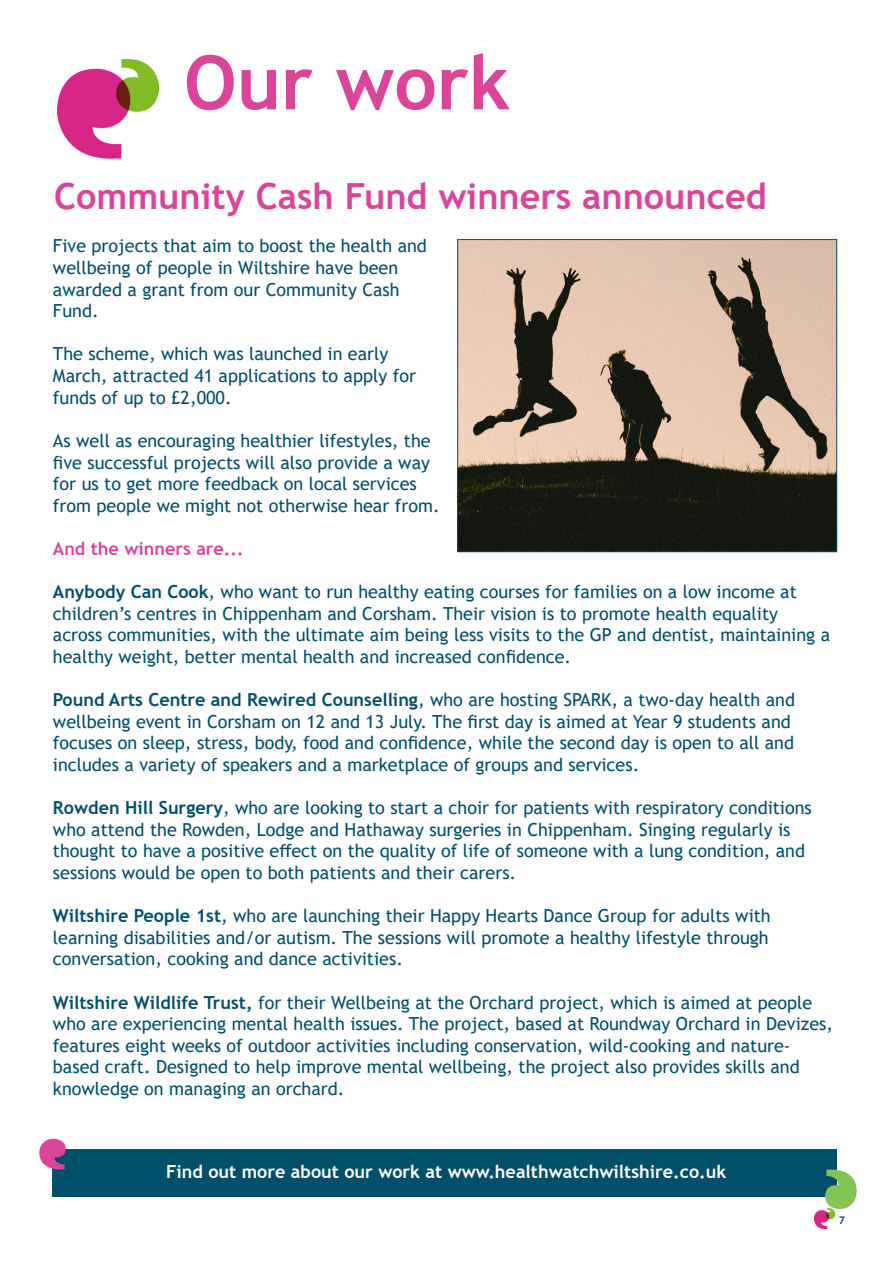
<style>
.page{position:relative;width:893px;height:1263px;background:#fff}
.page>*{position:absolute;margin:0;border:0;box-sizing:border-box;transform-origin:0 0}
.t1{font:700 75px "Trebuchet MS";color:#da4599}
.t2{font:700 36px "Trebuchet MS";color:#da4599}
.t3{font:18px/21.6px "Trebuchet MS";color:#004f6b}
.t4{font:700 18px "Trebuchet MS";color:#fff}
.t5{font:700 18px "Trebuchet MS";color:#da4599}
.t6{font:700 10.5px "Trebuchet MS";color:#004f6b}
.s1{font-weight:700}
</style>
<div class="page">
<img style="left:814px;top:1209px;width:20px;height:19px">
<img style="left:57px;top:60px;width:101px;height:99px">
<img style="left:459px;top:241px;width:376px;height:309px">
<div style="left:457px;top:239px;width:380px;height:313px;border:1px solid #004f6b"></div>
<div style="left:52px;top:1149px;width:785px;height:48px;background:#004f6b"></div>
<svg style="left:39px;top:1139px;width:27px;height:31px"></svg>
<svg style="left:825px;top:1169px;width:32px;height:40px"></svg>
<p class="t1" style="left:184px;top:36px;width:328px">Our work</p>
<p class="t2" style="left:54px;top:174px;width:714px">Community Cash Fund winners announced</p>
<p class="t3" style="left:53px;top:235px;width:376px">Five projects that aim to boost the health and wellbeing of people in Wiltshire have been awarded a grant from our Community Cash Fund.</p>
<p class="t3" style="left:53px;top:343px;width:365px">The scheme, which was launched in early<br>March, attracted 41 applications to apply for funds of up to £2,000.</p>
<p class="t3" style="left:53px;top:430px;width:388px">As well as encouraging healthier lifestyles, the five successful projects will also provide a way for us to get more feedback on local services from people we might not otherwise hear from.</p>
<p class="t5" style="left:53px;top:537px;width:192px">And the winners are...</p>
<p class="t3" style="left:53px;top:581px;width:779px"><span class="s1">Anybody Can Cook</span>, who want to run healthy eating courses for families on a low income at children’s centres in Chippenham and Corsham. Their vision is to promote health equality across communities, with the ultimate aim being less visits to the GP and dentist, maintaining a healthy weight, better mental health and increased confidence.</p>
<p class="t3" style="left:53px;top:689px;width:744px"><span class="s1">Pound Arts Centre and Rewired Counselling</span>, who are hosting SPARK, a two-day health and wellbeing event in Corsham on 12 and 13 July. The first day is aimed at Year 9 students and focuses on sleep, stress, body, food and confidence, while the second day is open to all and includes a variety of speakers and a marketplace of groups and services.</p>
<p class="t3" style="left:53px;top:797px;width:760px"><span class="s1">Rowden Hill Surgery</span>, who are looking to start a choir for patients with respiratory conditions who attend the Rowden, Lodge and Hathaway surgeries in Chippenham. Singing regularly is thought to have a positive effect on the quality of life of someone with a lung condition, and sessions would be open to both patients and their carers.</p>
<p class="t3" style="left:53px;top:905px;width:719px;text-align:justify"><span class="s1">Wiltshire People 1st</span>, who are launching their Happy Hearts Dance Group for adults with learning disabilities and/or autism. The sessions will promote a healthy lifestyle through conversation, cooking and dance activities.</p>
<p class="t3" style="left:53px;top:991px;width:782px"><span class="s1">Wiltshire Wildlife Trust,</span> for their Wellbeing at the Orchard project, which is aimed at people who are experiencing mental health issues. The project, based at Roundway Orchard in Devizes, features eight weeks of outdoor activities including conservation, wild-cooking and nature&shy;based craft. Designed to help improve mental wellbeing, the project also provides skills and knowledge on managing an orchard.</p>
<p class="t4" style="left:166px;top:1160px;width:562px">Find out more about our work at www.healthwatchwiltshire.co.uk</p>
<p class="t6" style="left:839px;top:1214px;width:8px">7</p>
</div>
